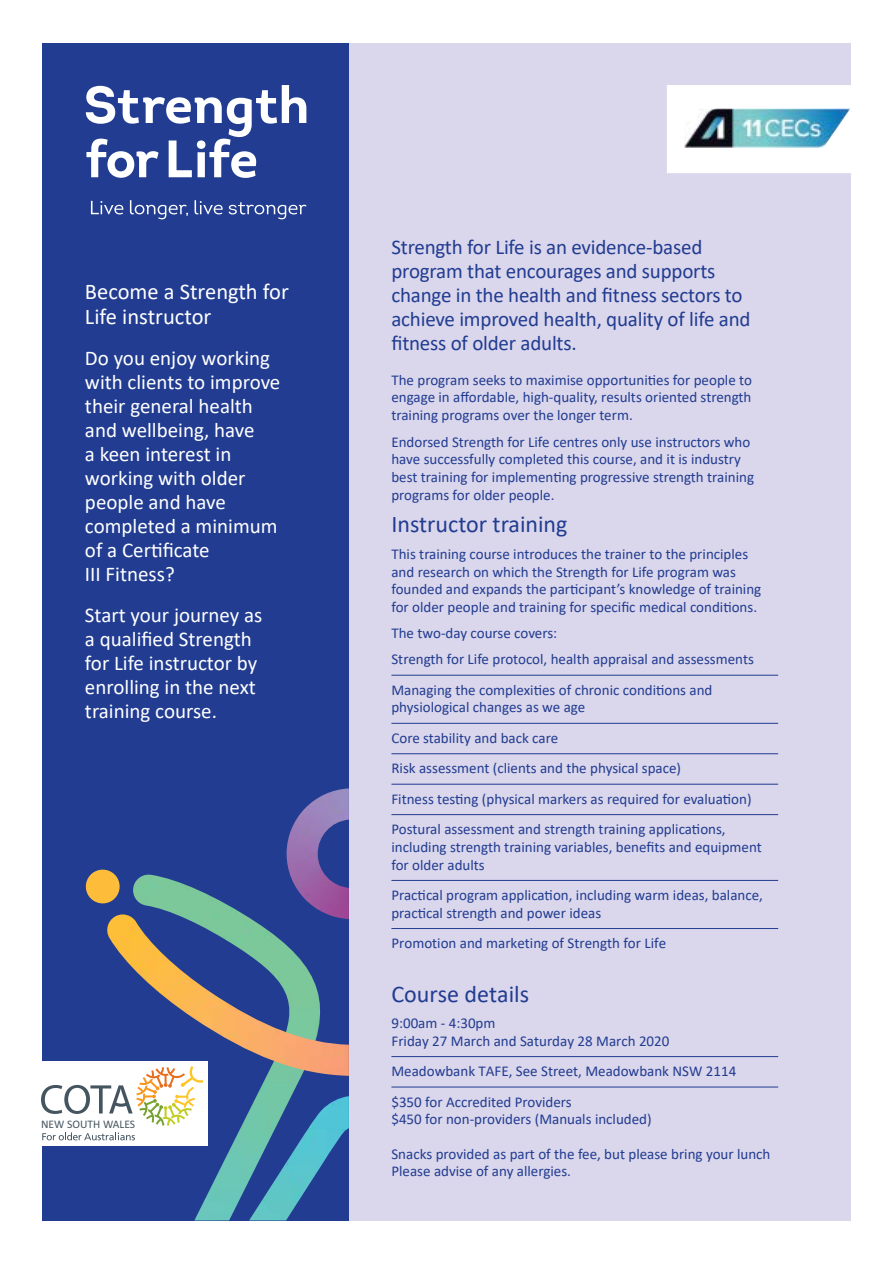
<style>
.page{position:relative;width:893px;height:1263px;background:#fff}
.page>*{position:absolute;margin:0;border:0;box-sizing:border-box;transform-origin:0 0}
.t1{font:24px "Calibri";color:#213c91}
.t2{font:22.5px/25.5px "Calibri";color:#fff}
.t3{font:21px/24px "Calibri";color:#fff}
.t4{font:21px/24px "Calibri";letter-spacing:-.01em;color:#213c91}
.t5{font:15px/17.7px "Calibri";color:#213c91}
.t6{font:11.55px "Calibri";color:#455560}
</style>
<div class="page">
<div style="left:345px;top:43px;width:505px;height:1177px;background:#dad6eb"></div>
<div style="left:43px;top:43px;width:306px;height:1177px;background:#213c91"></div>
<img style="left:132px;top:875px;width:217px;height:345px">
<img style="left:107px;top:914px;width:242px;height:162px">
<svg style="left:85px;top:869px;width:35px;height:35px"></svg>
<img style="left:287px;top:788px;width:62px;height:131px">
<svg style="left:91px;top:201px;width:33px;height:13px"></svg>
<svg style="left:130px;top:200px;width:58px;height:19px"></svg>
<svg style="left:195px;top:200px;width:28px;height:15px"></svg>
<svg style="left:229px;top:202px;width:77px;height:17px"></svg>
<svg style="left:86px;top:85px;width:220px;height:93px"></svg>
<div style="left:667px;top:85px;width:226px;height:88px;background:#fff"></div>
<img style="left:684px;top:109px;width:166px;height:39px">
<div style="left:41px;top:1061px;width:167px;height:84px;background:#fff"></div>
<svg style="left:41px;top:1066px;width:162px;height:59px"></svg>
<svg style="left:42px;top:1132px;width:93px;height:8px"></svg>
<hr style="left:391px;top:675px;width:387px;height:1px;background:#213c91">
<hr style="left:391px;top:723px;width:387px;height:1px;background:#213c91">
<hr style="left:391px;top:753px;width:387px;height:1px;background:#213c91">
<hr style="left:391px;top:784px;width:387px;height:1px;background:#213c91">
<hr style="left:391px;top:814px;width:387px;height:1px;background:#213c91">
<hr style="left:391px;top:880px;width:387px;height:1px;background:#213c91">
<hr style="left:391px;top:928px;width:387px;height:1px;background:#213c91">
<hr style="left:391px;top:1056px;width:387px;height:1px;background:#213c91">
<hr style="left:391px;top:1087px;width:387px;height:1px;background:#213c91">
<h2 class="t2" style="left:85px;top:278px;width:205px">Become a Strength for<br>Life instructor</h2>
<h3 class="t3" style="left:85px;top:345px;width:197px">Do you enjoy working with clients to improve their general health and wellbeing, have<br>a keen interest in working with older people and have completed a minimum of a Certificate<br>III Fitness?</h3>
<h3 class="t3" style="left:85px;top:603px;width:179px">Start your journey as a qualified Strength for Life instructor by enrolling in the next training course.</h3>
<p class="t6" style="left:41px;top:1116px;width:96px">NEW SOUTH WALES</p>
<h3 class="t4" style="left:391px;top:235px;width:361px">Strength for Life is an evidence-based program that encourages and supports change in the health and fitness sectors to achieve improved health, quality of life and fitness of older adults.</h3>
<p class="t5" style="left:391px;top:371px;width:362px">The program seeks to maximise opportunities for people to engage in affordable, high-quality, results oriented strength</p>
<p class="t5" style="left:391px;top:402px;width:360px;line-height:26.2px">training programs over the longer term.<br>Endorsed Strength for Life centres only use instructors who</p>
<p class="t5" style="left:391px;top:450px;width:364px">have successfully completed this course, and it is industry best training for implementing progressive strength training programs for older people.</p>
<h1 class="t1" style="left:391px;top:507px;width:178px">Instructor training</h1>
<p class="t5" style="left:391px;top:545px;width:371px">This training course introduces the trainer to the principles and research on which the Strength for Life program was founded and expands the participant’s knowledge of training for older people and training for specific medical conditions.</p>
<p class="t5" style="left:391px;top:620px;width:364px;line-height:26.1px">The two-day course covers:<br>Strength for Life protocol, health appraisal and assessments</p>
<p class="t5" style="left:391px;top:681px;width:323px">Managing the complexities of chronic conditions and physiological changes as we age</p>
<p class="t5" style="left:391px;top:722px;width:362px;line-height:30.5px">Core stability and back care<br>Risk assessment (clients and the physical space)<br>Fitness testing (physical markers as required for evaluation)<br>Postural assessment and strength training applications,</p>
<p class="t5" style="left:391px;top:838px;width:372px">including strength training variables, benefits and equipment for older adults</p>
<p class="t5" style="left:391px;top:886px;width:373px">Practical program application, including warm ideas, balance, practical strength and power ideas</p>
<p class="t5" style="left:391px;top:934px;width:276px">Promotion and marketing of Strength for Life</p>
<h1 class="t1" style="left:391px;top:977px;width:139px">Course details</h1>
<p class="t5" style="left:391px;top:1014px;width:279px">9:00am - 4:30pm<br>Friday 27 March and Saturday 28 March 2020</p>
<p class="t5" style="left:391px;top:1055px;width:346px;line-height:30.5px">Meadowbank TAFE, See Street, Meadowbank NSW 2114 $350 for Accredited Providers</p>
<p class="t5" style="left:391px;top:1110px;width:262px">$450 for non-providers (Manuals included)</p>
<p class="t5" style="left:391px;top:1145px;width:381px;line-height:17.2px">Snacks provided as part of the fee, but please bring your lunch<br>Please advise of any allergies.</p>
</div>
